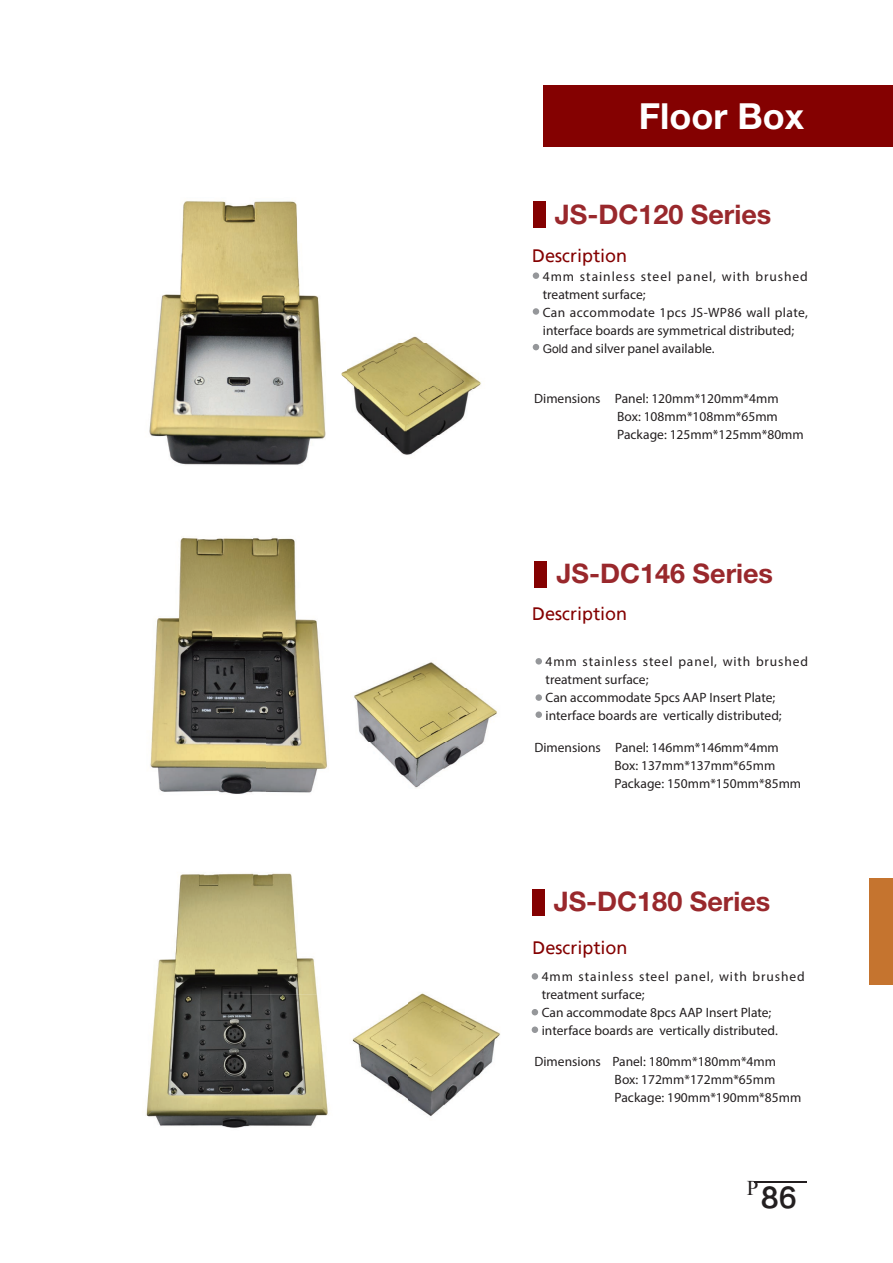
<style>
.page{position:relative;width:893px;height:1263px;background:#fff}
.page>*{position:absolute;margin:0;border:0;box-sizing:border-box;transform-origin:0 0}
.t1{font:700 36px "Helvetica Neue LT Std";color:#fff}
.t2{font:700 27px "Helvetica Neue LT Std";color:#99282c}
.t3{font:27px "FZLTZHK GBK1 0";color:#231f20}
.t4{font:18px "Frutiger Linotype";color:#840101}
.t5{font:13.5px/18px "Myriad Pro";color:#231f20}
.s1{font-family:"Arial";font-size:12px}
</style>
<div class="page">
<img style="left:149px;top:201px;width:177px;height:264px">
<img style="left:341px;top:336px;width:140px;height:119px">
<img style="left:179px;top:537px;width:117px;height:73px">
<img style="left:150px;top:610px;width:177px;height:184px">
<img style="left:354px;top:662px;width:143px;height:126px">
<img style="left:146px;top:873px;width:182px;height:255px">
<img style="left:352px;top:993px;width:148px;height:124px">
<hr style="left:754px;top:1181px;width:53px;height:2px;background:#231f20">
<div style="left:543px;top:85px;width:350px;height:62px;background:#840101"></div>
<div style="left:533px;top:201px;width:12px;height:26px;background:#840101"></div>
<div style="left:533px;top:272px;width:6px;height:7px;background:#95979a;border-radius:50%"></div>
<svg style="left:533px;top:344px;width:6px;height:6px"></svg>
<div style="left:533px;top:308px;width:6px;height:7px;background:#95979a;border-radius:50%"></div>
<div style="left:534px;top:561px;width:13px;height:26px;background:#840101"></div>
<div style="left:535px;top:658px;width:7px;height:6px;background:#95979a;border-radius:50%"></div>
<div style="left:535px;top:711px;width:7px;height:7px;background:#95979a;border-radius:50%"></div>
<div style="left:535px;top:694px;width:7px;height:7px;background:#95979a;border-radius:50%"></div>
<div style="left:532px;top:889px;width:12px;height:26px;background:#840101"></div>
<div style="left:532px;top:973px;width:6px;height:7px;background:#95979a;border-radius:50%"></div>
<div style="left:532px;top:1026px;width:6px;height:7px;background:#95979a;border-radius:50%"></div>
<svg style="left:532px;top:1009px;width:6px;height:6px"></svg>
<div style="left:869px;top:878px;width:24px;height:106px;background:#c5742f"></div>
<h1 class="t1" style="left:639px;top:94px;width:167px">Floor Box</h1>
<h2 class="t2" style="left:555px;top:197px;width:218px">JS-DC120 Series</h2>
<h3 class="t4" style="left:532px;top:245px;width:97px">Description</h3>
<p class="t5" style="left:543px;top:267px;width:267px">4mm stainless steel panel, with brushed treatment surface;<br>Can accommodate 1pcs JS-WP86 wall plate, interface boards are symmetrical distributed; <span class="s1">Gold</span> and silver panel available.</p>
<p class="t5" style="left:617px;top:389px;width:188px;text-indent:-83px">Dimensions Panel: 120mm*120mm*4mm<br>Box: 108mm*108mm*65mm<br>Package: 125mm*125mm*80mm</p>
<h2 class="t2" style="left:557px;top:557px;width:218px">JS-DC146 Series</h2>
<h3 class="t4" style="left:532px;top:603px;width:97px">Description</h3>
<p class="t5" style="left:546px;top:652px;width:264px">4mm stainless steel panel, with brushed treatment surface;<br>Can accommodate 5pcs AAP Insert Plate; interface boards are vertically distributed;</p>
<p class="t5" style="left:615px;top:738px;width:188px;text-indent:-80px">Dimensions Panel: 146mm*146mm*4mm<br>Box: 137mm*137mm*65mm<br>Package: 150mm*150mm*85mm</p>
<h2 class="t2" style="left:554px;top:885px;width:218px">JS-DC180 Series</h2>
<h3 class="t4" style="left:532px;top:937px;width:97px">Description</h3>
<p class="t5" style="left:542px;top:967px;width:264px">4mm stainless steel panel, with brushed treatment surface;<br>Can accommodate 8pcs AAP Insert Plate; interface boards are vertically distributed.</p>
<p class="t5" style="left:615px;top:1052px;width:188px;text-indent:-80px">Dimensions Panel: 180mm*180mm*4mm<br>Box: 172mm*172mm*65mm<br>Package: 190mm*190mm*85mm</p>
<h2 class="t3" style="left:747px;top:1183px;width:51px"><sup>P</sup>86</h2>
</div>
